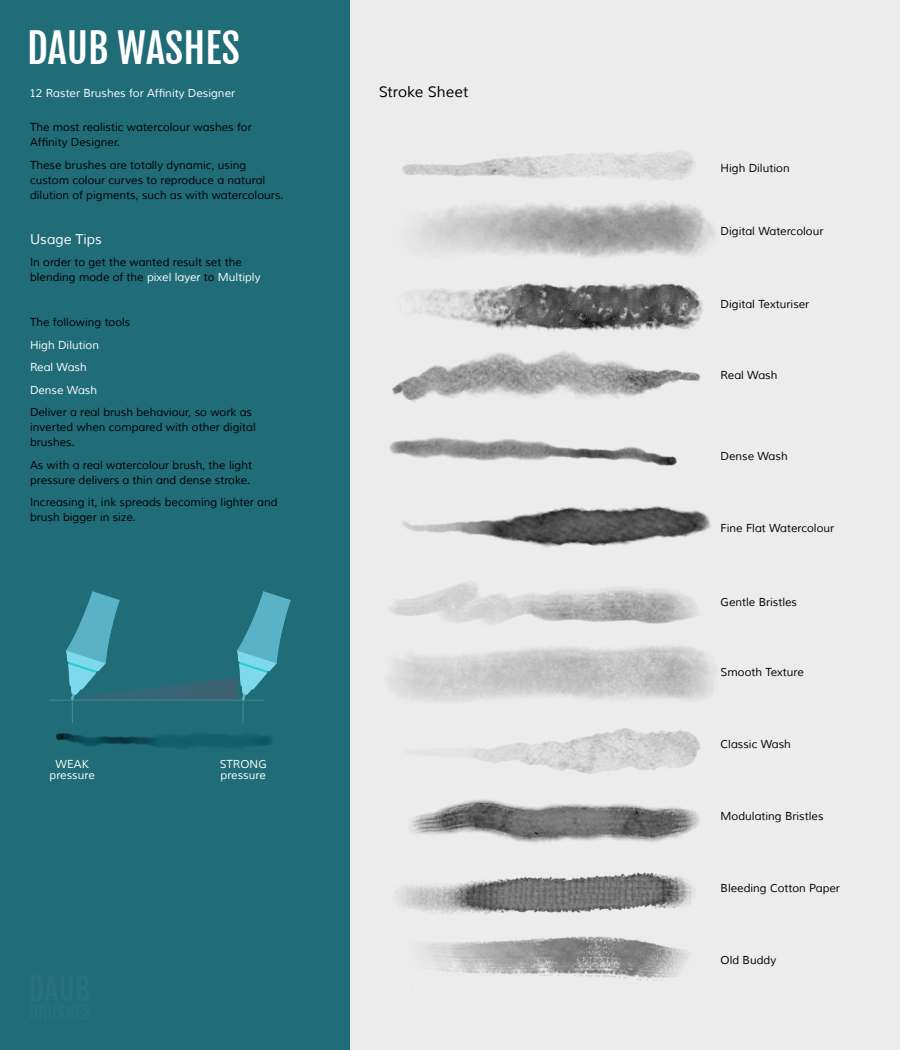
<style>
.page{position:relative;width:900px;height:1050px;background:#ececec}
.page>*{position:absolute;margin:0;border:0;box-sizing:border-box;transform-origin:0 0}
.t1{font:40px "Fjalla One";color:#fff}
.t2{font:15px "font 000000001 e 38 f 8 a 8";color:#000}
.t3{font:13.75px "font 000000001 e 38 f 8 a 8";color:#fff}
.t4{font:11.25px/15px "font 000000001 e 38 f 8 a 8";color:#000}
.t5{font:11.25px/22.5px "font 000000001 e 38 f 8 a 8";color:#fff}
.s1{color:#fff}
</style>
<div class="page">
<div style="left:0;top:0;width:350px;height:1050px;background:#206c77"></div>
<img style="left:56px;top:733px;width:216px;height:15px">
<img style="left:389px;top:151px;width:325px;height:830px">
<img style="left:66px;top:591px;width:53px;height:108px">
<img style="left:237px;top:591px;width:53px;height:108px">
<svg style="left:72px;top:678px;width:165px;height:45px"></svg>
<hr style="left:50px;top:700px;width:214px;height:1px;background:#3d7d87">
<svg style="left:243px;top:700px;width:1px;height:23px"></svg>
<h1 class="t1" style="left:27px;top:23px;width:215px">DAUB WASHES</h1>
<p class="t5" style="left:29px;top:82px;width:207px">12 Raster Brushes for Affinity Designer</p>
<h2 class="t2" style="left:379px;top:82px;width:91px">Stroke Sheet</h2>
<p class="t4" style="left:30px;top:120px;width:223px">The most realistic watercolour washes for<br>Affinity Designer.</p>
<p class="t4" style="left:30px;top:158px;width:255px">These brushes are totally dynamic, using custom colour curves to reproduce a natural dilution of pigments, such as with watercolours.</p>
<p class="t3" style="left:30px;top:231px;width:73px">Usage Tips</p>
<p class="t4" style="left:30px;top:255px;width:232px">In order to get the wanted result set the blending mode of the <span class="s1">pixel layer</span> to <span class="s1">Multiply</span></p>
<p class="t4" style="left:30px;top:315px;width:102px">The following tools</p>
<p class="t5" style="left:30px;top:334px;width:71px">High Dilution<br>Real Wash<br>Dense Wash</p>
<p class="t4" style="left:30px;top:405px;width:227px">Deliver a real brush behaviour, so work as inverted when compared with other digital brushes.</p>
<p class="t4" style="left:30px;top:458px;width:224px">As with a real watercolour brush, the light pressure delivers a thin and dense stroke.</p>
<p class="t4" style="left:30px;top:495px;width:249px">Increasing it, ink spreads becoming lighter and brush bigger in size.</p>
<p class="t5" style="left:50px;top:759px;width:47px;line-height:11.2px;text-align:center">WEAK pressure</p>
<p class="t5" style="left:220px;top:759px;width:49px;line-height:11.2px">STRONG pressure</p>
<p class="t4" style="left:721px;top:161px;width:71px">High Dilution</p>
<p class="t4" style="left:721px;top:224px;width:104px">Digital Watercolour</p>
<p class="t4" style="left:721px;top:297px;width:90px">Digital Texturiser</p>
<p class="t4" style="left:721px;top:368px;width:58px">Real Wash</p>
<p class="t4" style="left:721px;top:449px;width:69px">Dense Wash</p>
<p class="t4" style="left:721px;top:521px;width:115px">Fine Flat Watercolour</p>
<p class="t4" style="left:721px;top:595px;width:78px">Gentle Bristles</p>
<p class="t4" style="left:721px;top:665px;width:85px">Smooth Texture</p>
<p class="t4" style="left:721px;top:737px;width:72px">Classic Wash</p>
<p class="t4" style="left:721px;top:809px;width:104px">Modulating Bristles</p>
<p class="t4" style="left:721px;top:881px;width:121px">Bleeding Cotton Paper</p>
<p class="t4" style="left:721px;top:953px;width:57px">Old Buddy</p>
</div>
